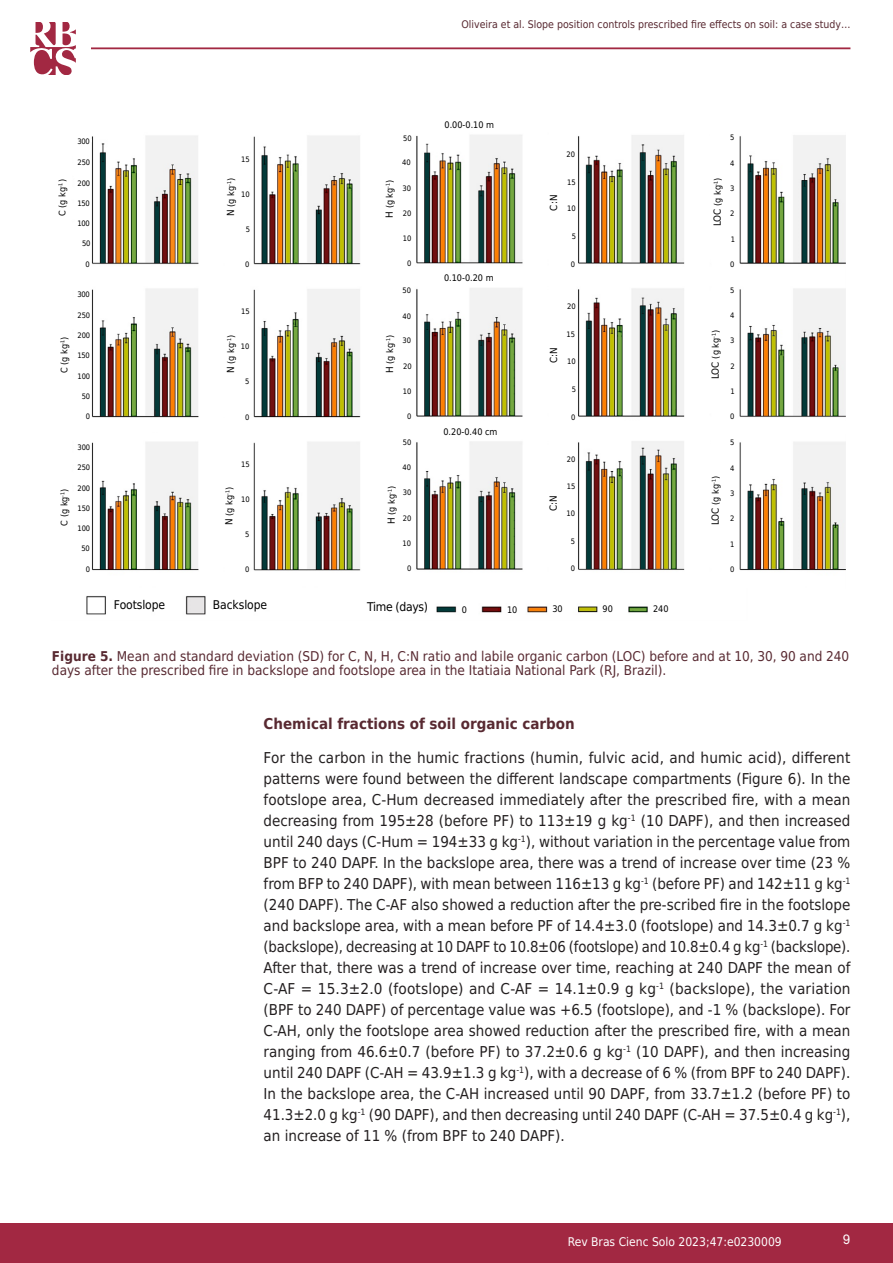
<style>
.page{position:relative;width:893px;height:1263px;background:#fff}
.page>*{position:absolute;margin:0;border:0;box-sizing:border-box;transform-origin:0 0}
.Texto__EN{font:15px/21px "DejaVu Sans Condensed";color:#231f20;text-align:justify}
.Subtítulo_2{font:700 15px "DejaVu Sans Condensed";color:#582931}
.Tabela_Figura_Título{font:13.5px/14.2px "DejaVu Sans Condensed";color:#582931}
.t1{font:13.5px "Akkurat Pro";color:#fff}
.t2{font:12px "DejaVu Sans Condensed";color:#fff}
.t3{font:12px "DejaVu Sans Condensed";letter-spacing:-.01em;color:#000}
.t4{font:10.5px "DejaVu Sans Condensed";color:#582931}
.t5{font:9.75px "DejaVu Sans Condensed";color:#000}
.t6{font:9px "DejaVu Sans Condensed";color:#000}
.t7{font:7.5px "DejaVu Sans Condensed";letter-spacing:-.025em;color:#000}
.s1{font-size:9.75px}
.s2{font-weight:700}
</style>
<div class="page">
<div style="left:0;top:1223px;width:893px;height:40px;background:#a22842"></div>
<hr style="left:91px;top:47px;width:759px;height:2px;background:#a22842">
<svg style="left:30px;top:22px;width:46px;height:52px"></svg>
<img style="left:86px;top:135px;width:760px;height:480px">
<p class="t4" style="left:462px;top:16px;width:390px">Oliveira et al. Slope position controls prescribed fire effects on soil: a case study…</p>
<p class="t6" style="left:445px;top:118px;width:51px">0.00-0.10 m</p>
<p class="t7" style="left:77px;top:136px;width:14px">300</p>
<p class="t6" style="left:55px;top:216px;width:38px;rotate:-90deg">C (g kg<sup>-1</sup>)</p>
<p class="t6" style="left:57px;top:373px;width:38px;rotate:-90deg">C (g kg<sup>-1</sup>)</p>
<p class="t6" style="left:57px;top:525px;width:38px;rotate:-90deg">C (g kg<sup>-1</sup>)</p>
<p class="t7" style="left:78px;top:156px;width:14px">250</p>
<p class="t7" style="left:78px;top:177px;width:14px">200</p>
<p class="t7" style="left:77px;top:198px;width:14px">150</p>
<p class="t7" style="left:77px;top:218px;width:14px">100</p>
<p class="t7" style="left:82px;top:238px;width:10px">50</p>
<p class="t7" style="left:86px;top:258px;width:6px">0</p>
<p class="t7" style="left:77px;top:289px;width:14px">300</p>
<p class="t7" style="left:78px;top:309px;width:14px">250</p>
<p class="t7" style="left:78px;top:330px;width:14px">200</p>
<p class="t7" style="left:77px;top:349px;width:14px">150</p>
<p class="t7" style="left:78px;top:370px;width:14px">100</p>
<p class="t7" style="left:82px;top:390px;width:10px">50</p>
<p class="t7" style="left:86px;top:411px;width:6px">0</p>
<p class="t7" style="left:78px;top:441px;width:14px">300</p>
<p class="t7" style="left:78px;top:462px;width:14px">250</p>
<p class="t7" style="left:78px;top:482px;width:14px">200</p>
<p class="t7" style="left:78px;top:502px;width:14px">150</p>
<p class="t7" style="left:78px;top:522px;width:14px">100</p>
<p class="t7" style="left:81px;top:543px;width:10px">50</p>
<p class="t7" style="left:86px;top:563px;width:6px">0</p>
<p class="t7" style="left:241px;top:154px;width:10px">15</p>
<p class="t6" style="left:224px;top:216px;width:40px;rotate:-90deg"><span class="s1">N</span> (g kg<sup>-1</sup>)</p>
<p class="t7" style="left:241px;top:189px;width:10px">10</p>
<p class="t7" style="left:246px;top:224px;width:6px">5</p>
<p class="t7" style="left:245px;top:259px;width:6px">0</p>
<p class="t7" style="left:241px;top:306px;width:10px">15</p>
<p class="t7" style="left:241px;top:341px;width:10px">10</p>
<p class="t7" style="left:245px;top:376px;width:6px">5</p>
<p class="t7" style="left:245px;top:411px;width:6px">0</p>
<p class="t6" style="left:224px;top:373px;width:40px;rotate:-90deg"><span class="s1">N</span> (g kg<sup>-1</sup>)</p>
<p class="t7" style="left:241px;top:458px;width:10px">15</p>
<p class="t7" style="left:241px;top:494px;width:10px">10</p>
<p class="t7" style="left:245px;top:528px;width:6px">5</p>
<p class="t7" style="left:245px;top:563px;width:6px">0</p>
<p class="t6" style="left:222px;top:525px;width:40px;rotate:-90deg"><span class="s1">N</span> (g kg<sup>-1</sup>)</p>
<p class="t7" style="left:403px;top:132px;width:10px">50</p>
<p class="t7" style="left:402px;top:157px;width:10px">40</p>
<p class="t7" style="left:403px;top:182px;width:10px">30</p>
<p class="t7" style="left:403px;top:207px;width:10px">20</p>
<p class="t7" style="left:403px;top:232px;width:10px">10</p>
<p class="t7" style="left:407px;top:257px;width:6px">0</p>
<p class="t7" style="left:403px;top:284px;width:10px">50</p>
<p class="t7" style="left:403px;top:310px;width:10px">40</p>
<p class="t7" style="left:403px;top:334px;width:10px">30</p>
<p class="t7" style="left:403px;top:360px;width:10px">20</p>
<p class="t7" style="left:403px;top:385px;width:10px">10</p>
<p class="t7" style="left:407px;top:410px;width:6px">0</p>
<p class="t7" style="left:403px;top:436px;width:10px">50</p>
<p class="t7" style="left:403px;top:461px;width:10px">40</p>
<p class="t7" style="left:403px;top:486px;width:10px">30</p>
<p class="t7" style="left:403px;top:512px;width:10px">20</p>
<p class="t7" style="left:403px;top:538px;width:10px">10</p>
<p class="t7" style="left:407px;top:562px;width:6px">0</p>
<p class="t6" style="left:382px;top:218px;width:40px;rotate:-90deg"><span class="s1">H</span> (g kg<sup>-1</sup>)</p>
<p class="t6" style="left:383px;top:373px;width:40px;rotate:-90deg"><span class="s1">H</span> (g kg<sup>-1</sup>)</p>
<p class="t6" style="left:384px;top:524px;width:40px;rotate:-90deg"><span class="s1">H</span> (g kg<sup>-1</sup>)</p>
<p class="t6" style="left:444px;top:270px;width:51px">0.10-0.20 m</p>
<p class="t6" style="left:443px;top:424px;width:56px">0.20-0.40 cm</p>
<p class="t5" style="left:546px;top:211px;width:17px;rotate:-90deg">C:N</p>
<p class="t5" style="left:546px;top:363px;width:17px;rotate:-90deg">C:N</p>
<p class="t5" style="left:545px;top:511px;width:17px;rotate:-90deg">C:N</p>
<p class="t7" style="left:567px;top:148px;width:10px">20</p>
<p class="t7" style="left:567px;top:176px;width:10px">15</p>
<p class="t7" style="left:567px;top:203px;width:10px">10</p>
<p class="t7" style="left:572px;top:230px;width:6px">5</p>
<p class="t7" style="left:571px;top:258px;width:6px">0</p>
<p class="t7" style="left:567px;top:301px;width:10px">20</p>
<p class="t7" style="left:567px;top:328px;width:10px">15</p>
<p class="t7" style="left:567px;top:355px;width:10px">10</p>
<p class="t7" style="left:572px;top:383px;width:6px">5</p>
<p class="t7" style="left:571px;top:411px;width:6px">0</p>
<p class="t7" style="left:567px;top:453px;width:10px">20</p>
<p class="t7" style="left:567px;top:480px;width:10px">15</p>
<p class="t7" style="left:567px;top:507px;width:10px">10</p>
<p class="t7" style="left:571px;top:535px;width:6px">5</p>
<p class="t7" style="left:571px;top:562px;width:6px">0</p>
<p class="t7" style="left:730px;top:131px;width:6px">5</p>
<p class="t7" style="left:730px;top:157px;width:6px">4</p>
<p class="t7" style="left:730px;top:182px;width:6px">3</p>
<p class="t7" style="left:730px;top:207px;width:6px">2</p>
<p class="t7" style="left:731px;top:233px;width:6px">1</p>
<p class="t7" style="left:730px;top:258px;width:6px">0</p>
<p class="t7" style="left:730px;top:284px;width:6px">5</p>
<p class="t7" style="left:730px;top:309px;width:6px">4</p>
<p class="t7" style="left:730px;top:334px;width:6px">3</p>
<p class="t7" style="left:730px;top:360px;width:6px">2</p>
<p class="t7" style="left:730px;top:385px;width:6px">1</p>
<p class="t7" style="left:730px;top:410px;width:6px">0</p>
<p class="t7" style="left:730px;top:436px;width:6px">5</p>
<p class="t7" style="left:730px;top:462px;width:6px">4</p>
<p class="t7" style="left:730px;top:487px;width:6px">3</p>
<p class="t7" style="left:730px;top:512px;width:6px">2</p>
<p class="t7" style="left:730px;top:538px;width:6px">1</p>
<p class="t7" style="left:730px;top:563px;width:6px">0</p>
<p class="t6" style="left:710px;top:226px;width:51px;rotate:-90deg"><span class="s1">LOC</span> (g kg<sup>-1</sup>)</p>
<p class="t6" style="left:708px;top:379px;width:51px;rotate:-90deg"><span class="s1">LOC</span> (g kg<sup>-1</sup>)</p>
<p class="t6" style="left:708px;top:525px;width:51px;rotate:-90deg"><span class="s1">LOC</span> (g kg<sup>-1</sup>)</p>
<p class="t3" style="left:114px;top:595px;width:53px">Footslope</p>
<p class="t3" style="left:213px;top:595px;width:56px">Backslope</p>
<p class="t3" style="left:367px;top:597px;width:62px">Time (days)</p>
<p class="t6" style="left:462px;top:602px;width:7px">0</p>
<p class="t6" style="left:507px;top:602px;width:12px">10</p>
<p class="t6" style="left:552px;top:602px;width:12px">30</p>
<p class="t6" style="left:603px;top:601px;width:12px">90</p>
<p class="t6" style="left:653px;top:602px;width:17px">240</p>
<p class="Tabela_Figura_Título" style="left:52px;top:649px;width:799px"><span class="s2">Figure 5.</span> Mean and standard deviation (SD) for C, N, H, C:N ratio and labile organic carbon (LOC) before and at 10, 30, 90 and 240 days after the prescribed fire in backslope and footslope area in the Itatiaia National Park (RJ, Brazil).</p>
<p class="Subtítulo_2" style="left:264px;top:711px;width:313px">Chemical fractions of soil organic carbon</p>
<p class="Texto__EN" style="left:264px;top:747px;width:588px">For the carbon in the humic fractions (humin, fulvic acid, and humic acid), different patterns were found between the different landscape compartments (Figure 6). In the footslope area, C-Hum decreased immediately after the prescribed fire, with a mean decreasing from 195±28 (before PF) to 113±19 g kg<sup>-1</sup> (10 DAPF), and then increased until 240 days (C-Hum = 194±33 g kg<sup>-1</sup>), without variation in the percentage value from BPF to 240 DAPF. In the backslope area, there was a trend of increase over time (23 % from BFP to 240 DAPF), with mean between 116±13 g kg<sup>-1</sup> (before PF) and 142±11 g kg<sup>-1 </sup>(240 DAPF). The C-AF also showed a reduction after the pre-scribed fire in the footslope and backslope area, with a mean before PF of 14.4±3.0 (footslope) and 14.3±0.7 g kg<sup>-1 </sup>(backslope), decreasing at 10 DAPF to 10.8±06 (footslope) and 10.8±0.4 g kg<sup>-1</sup> (backslope).<br>After that, there was a trend of increase over time, reaching at 240 DAPF the mean of C-AF = 15.3±2.0 (footslope) and C-AF = 14.1±0.9 g kg<sup>-1</sup> (backslope), the variation (BPF to 240 DAPF) of percentage value was +6.5 (footslope), and -1 % (backslope). For C-AH, only the footslope area showed reduction after the prescribed fire, with a mean ranging from 46.6±0.7 (before PF) to 37.2±0.6 g kg<sup>-1</sup> (10 DAPF), and then increasing until 240 DAPF (C-AH = 43.9±1.3 g kg<sup>-1</sup>), with a decrease of 6 % (from BPF to 240 DAPF).<br>In the backslope area, the C-AH increased until 90 DAPF, from 33.7±1.2 (before PF) to 41.3±2.0 g kg<sup>-1</sup> (90 DAPF), and then decreasing until 240 DAPF (C-AH = 37.5±0.4 g kg<sup>-1</sup>), an increase of 11 % (from BPF to 240 DAPF).</p>
<p class="t2" style="left:568px;top:1231px;width:215px">Rev Bras Cienc Solo 2023;47:e0230009</p>
<p class="t1" style="left:843px;top:1231px;width:9px">9</p>
</div>
